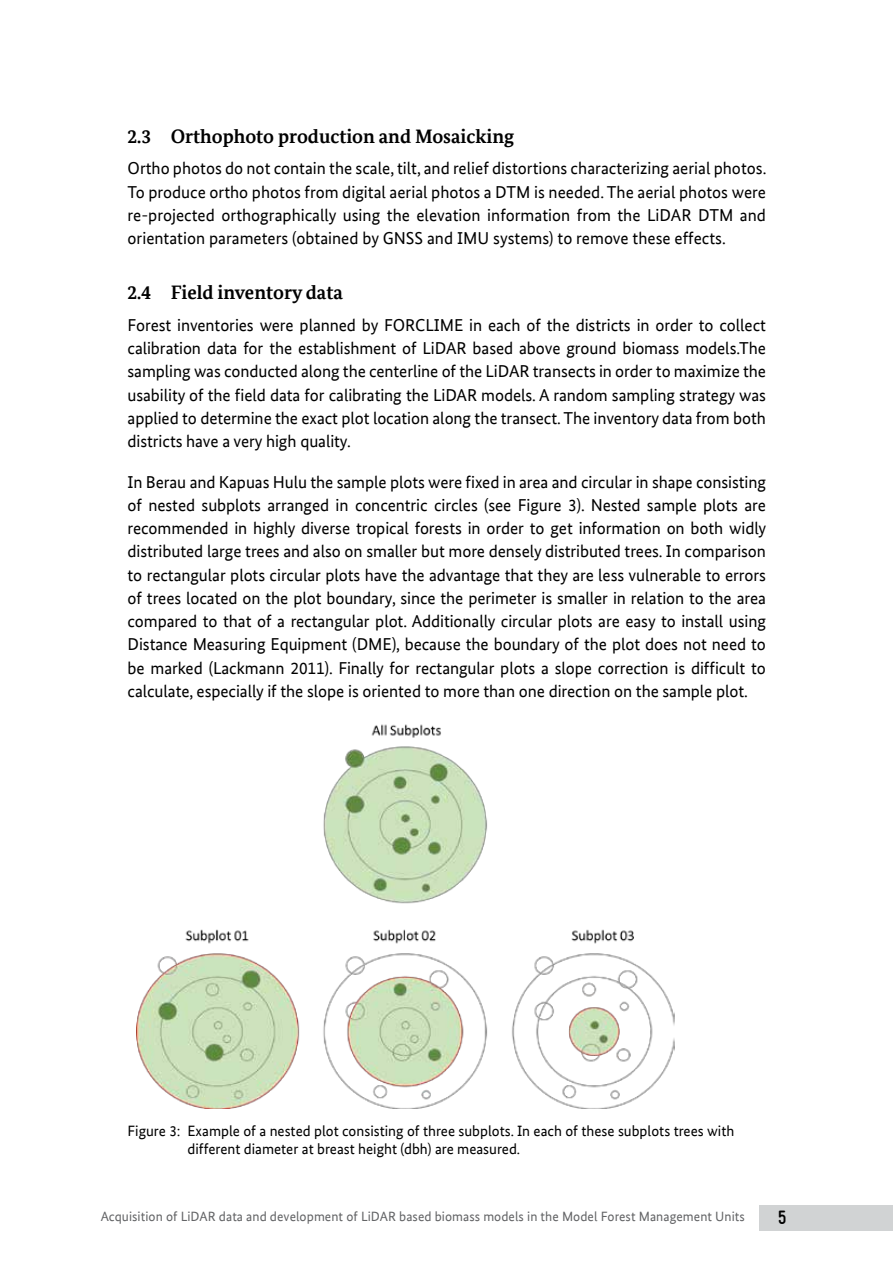
<style>
.page{position:relative;width:893px;height:1263px;background:#fff}
.page>*{position:absolute;margin:0;border:0;box-sizing:border-box;transform-origin:0 0}
.t1{font:700 19.5px "Bundes Serif Office";color:#000}
.t2{font:700 condensed 19.5px "Gravur";color:#000}
.t3{font:17.25px/23.2px "Bundes Sans Office";letter-spacing:-.005em;color:#000;text-align:justify}
.t4{font:15px/18px "Bundes Sans Office";color:#000}
.t5{font:13.5px "Bundes Sans Office";letter-spacing:.005em;color:#636466}
</style>
<div class="page">
<div style="left:759px;top:1205px;width:134px;height:26px;background:#d1d3d4"></div>
<img style="left:136px;top:724px;width:538px;height:384px">
<p class="t1" style="left:128px;top:125px;width:388px">2.3 Orthophoto production and Mosaicking</p>
<p class="t3" style="left:128px;top:157px;width:640px">Ortho photos do not contain the scale, tilt, and relief distortions characterizing aerial photos.<br>To produce ortho photos from digital aerial photos a DTM is needed. The aerial photos were re-projected orthographically using the elevation information from the LiDAR DTM and orientation parameters (obtained by GNSS and IMU systems) to remove these effects.</p>
<p class="t1" style="left:128px;top:281px;width:217px">2.4 Field inventory data</p>
<p class="t3" style="left:128px;top:313px;width:640px">Forest inventories were planned by FORCLIME in each of the districts in order to collect calibration data for the establishment of LiDAR based above ground biomass models.The sampling was conducted along the centerline of the LiDAR transects in order to maximize the usability of the field data for calibrating the LiDAR models. A random sampling strategy was applied to determine the exact plot location along the transect. The inventory data from both districts have a very high quality.</p>
<p class="t3" style="left:128px;top:470px;width:640px">In Berau and Kapuas Hulu the sample plots were fixed in area and circular in shape consisting of nested subplots arranged in concentric circles (see Figure 3). Nested sample plots are recommended in highly diverse tropical forests in order to get information on both widly distributed large trees and also on smaller but more densely distributed trees. In comparison to rectangular plots circular plots have the advantage that they are less vulnerable to errors of trees located on the plot boundary, since the perimeter is smaller in relation to the area compared to that of a rectangular plot. Additionally circular plots are easy to install using Distance Measuring Equipment (DME), because the boundary of the plot does not need to be marked (Lackmann 2011). Finally for rectangular plots a slope correction is difficult to calculate, especially if the slope is oriented to more than one direction on the sample plot.</p>
<p class="t4" style="left:188px;top:1122px;width:548px;text-indent:-60px">Figure 3: Example of a nested plot consisting of three subplots. In each of these subplots trees with different diameter at breast height (dbh) are measured.</p>
<p class="t5" style="left:101px;top:1209px;width:646px">Acquisition of LiDAR data and development of LiDAR based biomass models in the Model Forest Management Units</p>
<p class="t2" style="left:778px;top:1207px;width:10px">5</p>
</div>
